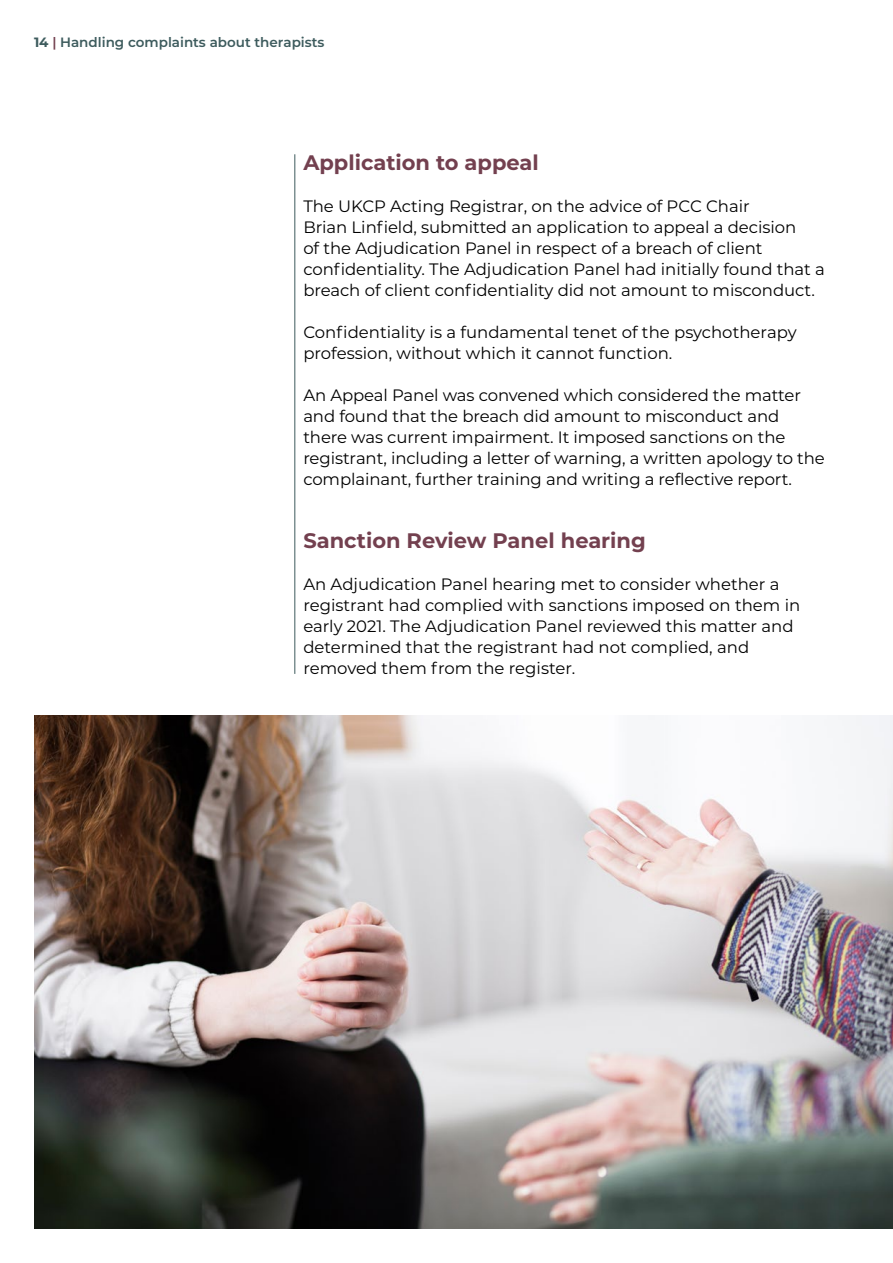
<style>
.page{position:relative;width:893px;height:1263px;background:#fff}
.page>*{position:absolute;margin:0;border:0;box-sizing:border-box;transform-origin:0 0}
.t1{font:700 21px "Montserrat";color:#73404f}
.t2{font:16.5px/21px "Montserrat";letter-spacing:-.005em;color:#000}
.t3{font:600 13.5px "Montserrat";color:#3d5b5d}
.s1{font-weight:700}
.s2{color:#73404f}
</style>
<div class="page">
<hr style="left:295px;top:154px;width:1px;height:520px;background:#3d5b5d">
<img style="left:34px;top:716px;width:859px;height:513px">
<p class="t3" style="left:34px;top:33px;width:292px"><span class="s1">14</span> <span class="s2">|</span> Handling complaints about therapists</p>
<p class="t1" style="left:303px;top:147px;width:237px">Application to appeal</p>
<p class="t2" style="left:303px;top:195px;width:523px">The UKCP Acting Registrar, on the advice of PCC Chair<br>Brian Linfield, submitted an application to appeal a decision<br>of the Adjudication Panel in respect of a breach of client confidentiality. The Adjudication Panel had initially found that a breach of client confidentiality did not amount to misconduct.</p>
<p class="t2" style="left:303px;top:321px;width:495px">Confidentiality is a fundamental tenet of the psychotherapy profession, without which it cannot function.</p>
<p class="t2" style="left:303px;top:384px;width:523px">An Appeal Panel was convened which considered the matter and found that the breach did amount to misconduct and there was current impairment. It imposed sanctions on the registrant, including a letter of warning, a written apology to the complainant, further training and writing a reflective report.</p>
<p class="t1" style="left:303px;top:525px;width:344px">Sanction Review Panel hearing</p>
<p class="t2" style="left:303px;top:573px;width:499px">An Adjudication Panel hearing met to consider whether a registrant had complied with sanctions imposed on them in early 2021. The Adjudication Panel reviewed this matter and determined that the registrant had not complied, and removed them from the register.</p>
</div>
